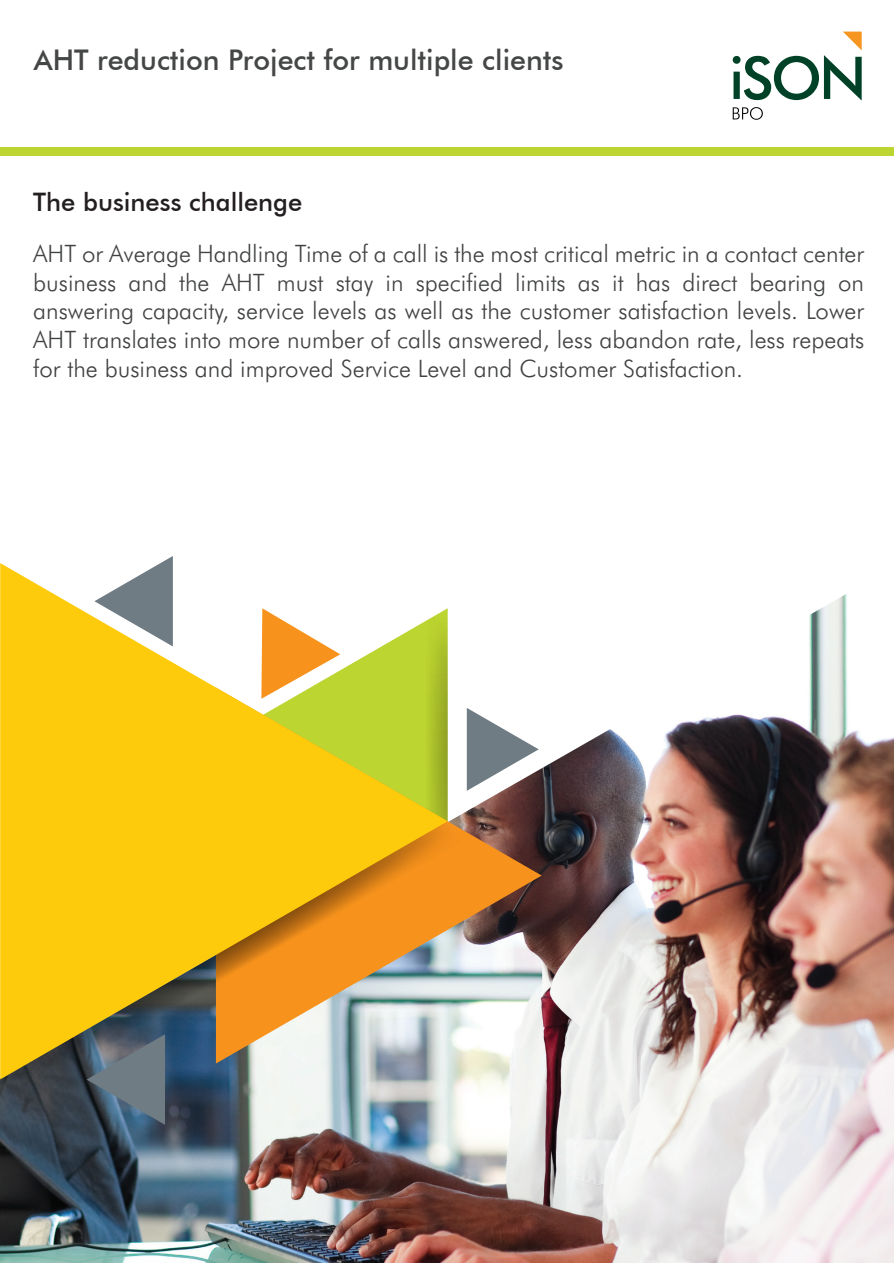
<style>
.page{position:relative;width:894px;height:1263px;background:#fff}
.page>*{position:absolute;margin:0;border:0;box-sizing:border-box;transform-origin:0 0}
.t1{font:500 28.5px "Futura BT";color:#454747}
.t2{font:500 25.5px "Futura BT";color:#231f20}
.t3{font:300 24px/28.8px "Futura BT";color:#414243;text-align:justify}
</style>
<div class="page">
<img style="left:0;top:594px;width:893px;height:669px">
<svg style="left:161px;top:556px;width:12px;height:7px"></svg>
<svg style="left:87px;top:1101px;width:78px;height:23px"></svg>
<svg style="left:447px;top:687px;width:94px;height:376px"></svg>
<svg style="left:0;top:563px;width:447px;height:258px"></svg>
<svg style="left:0;top:821px;width:461px;height:280px"></svg>
<div style="left:0;top:147px;width:893px;height:9px;background:#bdd530"></div>
<svg style="left:732px;top:32px;width:129px;height:69px"></svg>
<svg style="left:732px;top:107px;width:30px;height:13px"></svg>
<p class="t1" style="left:34px;top:42px;width:531px">AHT reduction Project for multiple clients</p>
<p class="t2" style="left:33px;top:187px;width:270px">The business challenge</p>
<p class="t3" style="left:33px;top:239px;width:832px">AHT or Average Handling Time of a call is the most critical metric in a contact center business and the AHT must stay in specified limits as it has direct bearing on answering capacity, service levels as well as the customer satisfaction levels. Lower AHT translates into more number of calls answered, less abandon rate, less repeats for the business and improved Service Level and Customer Satisfaction.</p>
</div>
